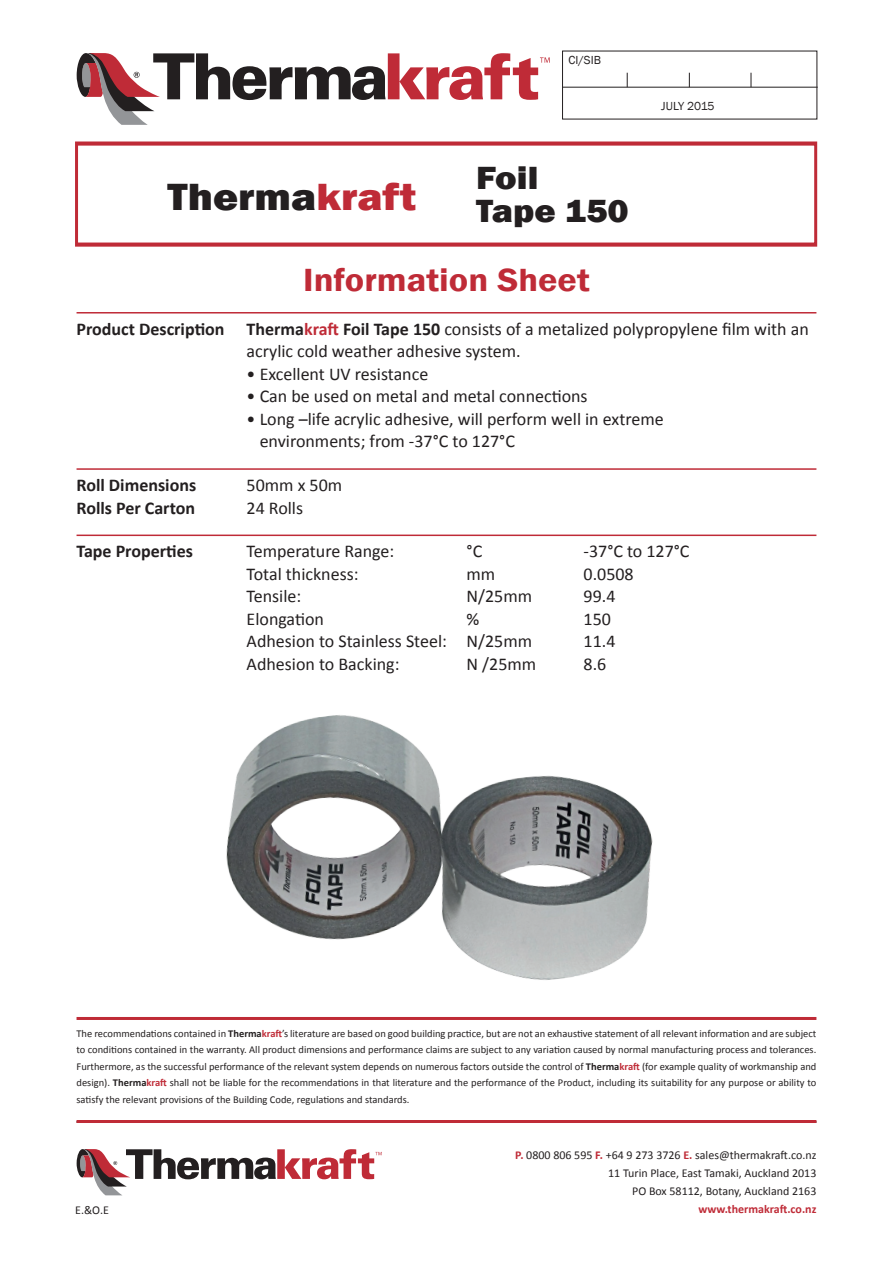
<style>
.page{position:relative;width:893px;height:1263px;background:#fff}
.page>*{position:absolute;margin:0;border:0;box-sizing:border-box;transform-origin:0 0}
.t1{font:800 39px "Franklin Gothic";color:#231f20;scale:1.1 1}
.t2{font:600 33px "Franklin Gothic";color:#bf2b37;scale:1.1 1}
.t3{font:800 33px/33px "Franklin Gothic";color:#231f20;scale:1.1 1}
.t4{font:18px/22.5px "Calibri";color:#231f20}
.t5{font:700 18px "Calibri";color:#231f20}
.t6{font:12px/18px "Calibri";color:#231f20;text-align:right}
.t7{font:700 12px "Calibri";color:#bf2b37}
.t8{font:12px "Franklin Gothic";color:#231f20}
.t9{font:10.5px/16.5px "Calibri";color:#231f20;text-align:justify}
.s1{color:#bf2b37}
.s2{font-weight:700}
.s3{font-weight:700;color:#bf2b37}
</style>
<div class="page">
<svg style="left:77px;top:53px;width:473px;height:72px"></svg>
<hr style="left:562px;top:87px;width:256px;height:1px;background:#231f20">
<svg style="left:627px;top:73px;width:1px;height:14px"></svg>
<svg style="left:689px;top:73px;width:1px;height:14px"></svg>
<svg style="left:751px;top:73px;width:1px;height:14px"></svg>
<img style="left:226px;top:715px;width:427px;height:265px">
<svg style="left:77px;top:1149px;width:305px;height:46px"></svg>
<hr style="left:77px;top:1017px;width:739px;height:3px;background:#bf2b37">
<hr style="left:77px;top:1120px;width:739px;height:3px;background:#bf2b37">
<div style="left:75px;top:142px;width:742px;height:104px;border:4px solid #bf2b37"></div>
<hr style="left:77px;top:312px;width:739px;height:1px;background:#bf2b37">
<hr style="left:77px;top:468px;width:739px;height:2px;background:#bf2b37">
<hr style="left:77px;top:535px;width:739px;height:1px;background:#bf2b37">
<h1 class="t1" style="left:168px;top:171px;width:228px">Therma<span class="s1">kraft</span></h1>
<p class="t8" style="left:568px;top:53px;width:34px">CI/SIB</p>
<h2 class="t3" style="left:476px;top:162px;width:140px">Foil<br>Tape 150</h2>
<p class="t8" style="left:661px;top:99px;width:55px">JULY 2015</p>
<h2 class="t2" style="left:303px;top:260px;width:262px">Information Sheet</h2>
<h3 class="t4" style="left:247px;top:317px;width:564px;text-indent:-170px"><span class="s2">Product Description Therma</span><span class="s3">kraft</span> <span class="s2">Foil Tape 150</span> consists of a metalized polypropylene film with an acrylic cold weather adhesive system.</h3>
<h3 class="t4" style="left:247px;top:362px;width:183px">• Excellent UV resistance</h3>
<h3 class="t4" style="left:247px;top:384px;width:343px">• Can be used on metal and metal connections</h3>
<h3 class="t4" style="left:260px;top:407px;width:406px;text-indent:-13px">• Long –life acrylic adhesive, will perform well in extreme environments; from -37°C to 127°C</h3>
<h3 class="t5" style="left:77px;top:474px;width:121px">Roll Dimensions</h3>
<h3 class="t4" style="left:247px;top:473px;width:97px">50mm x 50m</h3>
<h3 class="t5" style="left:77px;top:496px;width:120px">Rolls Per Carton</h3>
<h3 class="t4" style="left:247px;top:495px;width:58px">24 Rolls</h3>
<h3 class="t5" style="left:77px;top:540px;width:118px">Tape Properties</h3>
<h3 class="t4" style="left:247px;top:539px;width:149px">Temperature Range:</h3>
<h3 class="t4" style="left:467px;top:539px;width:17px">°C</h3>
<h3 class="t4" style="left:584px;top:539px;width:108px">-37°C to 127°C</h3>
<h3 class="t4" style="left:247px;top:562px;width:113px">Total thickness:</h3>
<h3 class="t4" style="left:467px;top:562px;width:30px">mm</h3>
<h3 class="t4" style="left:584px;top:562px;width:52px">0.0508</h3>
<h3 class="t4" style="left:247px;top:584px;width:56px">Tensile:</h3>
<h3 class="t4" style="left:467px;top:584px;width:67px">N/25mm</h3>
<h3 class="t4" style="left:584px;top:584px;width:33px">99.4</h3>
<h3 class="t4" style="left:247px;top:607px;width:79px">Elongation</h3>
<h3 class="t4" style="left:467px;top:607px;width:14px">%</h3>
<h3 class="t4" style="left:584px;top:607px;width:29px">150</h3>
<h3 class="t4" style="left:247px;top:629px;width:287px">Adhesion to Stainless Steel: N/25mm</h3>
<h3 class="t4" style="left:584px;top:629px;width:33px">11.4</h3>
<h3 class="t4" style="left:247px;top:652px;width:154px">Adhesion to Backing:</h3>
<h3 class="t4" style="left:467px;top:652px;width:71px">N /25mm</h3>
<h3 class="t4" style="left:584px;top:652px;width:24px">8.6</h3>
<p class="t9" style="left:77px;top:1025px;width:741px">The recommendations contained in <span class="s2">Therma</span><span class="s3">kraft</span>’s literature are based on good building practice, but are not an exhaustive statement of all relevant information and are subject to conditions contained in the warranty. All product dimensions and performance claims are subject to any variation caused by normal manufacturing process and tolerances.<br>Furthermore, as the successful performance of the relevant system depends on numerous factors outside the control of <span class="s2">Therma</span><span class="s3">kraft</span> (for example quality of workmanship and design). <span class="s2">Therma</span><span class="s3">kraft</span> shall not be liable for the recommendations in that literature and the performance of the Product, including its suitability for any purpose or ability to satisfy the relevant provisions of the Building Code, regulations and standards.</p>
<p class="t6" style="left:515px;top:1146px;width:303px"><span class="s3">P.</span> 0800 806 595 <span class="s3">F.</span> +64 9 273 3726 <span class="s3">E.</span> sales@thermakraft.co.nz<br>11 Turin Place, East Tamaki, Auckland 2013<br>PO Box 58112, Botany, Auckland 2163</p>
<p class="t6" style="left:75px;top:1200px;width:35px">E.&amp;O.E</p>
<p class="t7" style="left:698px;top:1202px;width:120px">www.thermakraft.co.nz</p>
</div>
